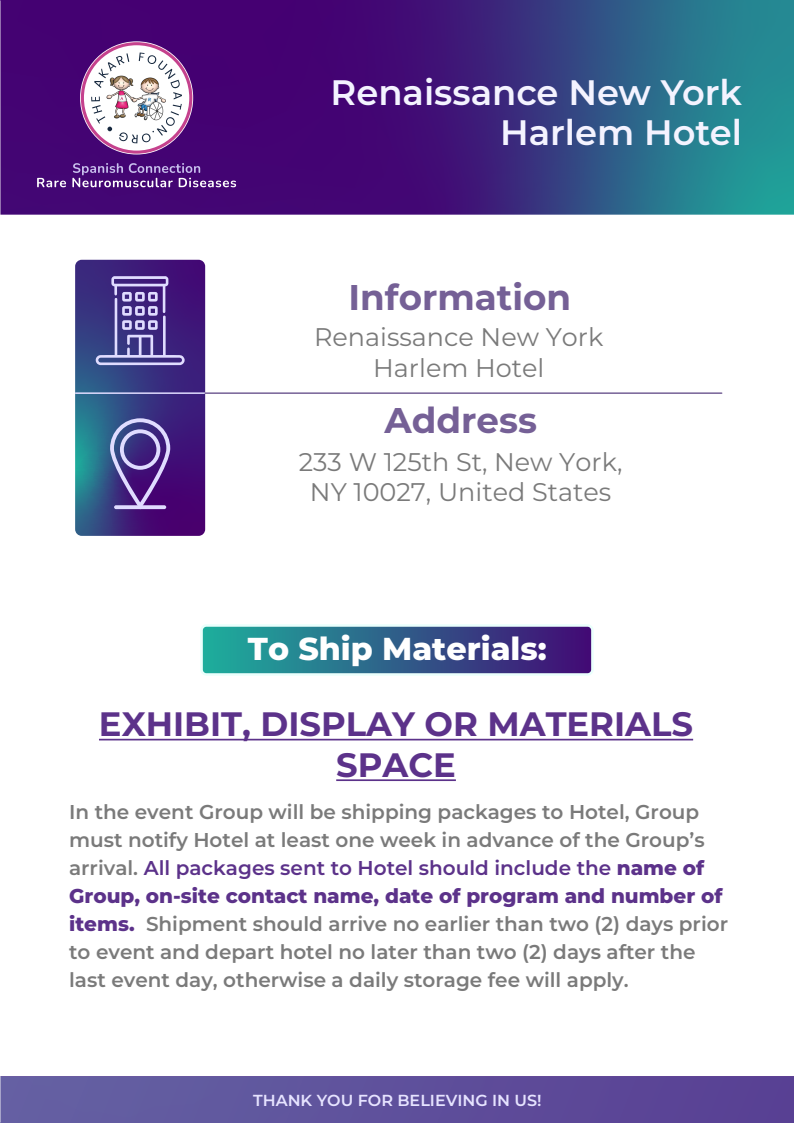
<style>
.page{position:relative;width:794px;height:1123px;background:#fff}
.page>*{position:absolute;margin:0;border:0;box-sizing:border-box;transform-origin:0 0}
.t1{font:700 35.7px "Montserrat";color:#756096}
.t2{font:600 35.3px/40px "Montserrat";color:#f4f3ff;text-align:right}
.t3{font:700 33.8px/40.6px "Montserrat";color:#5c328a;text-align:center}
.t4{font:800 31.7px "Montserrat";color:#fff}
.t5{font:25.5px/30.6px "Montserrat";color:#7a7a7a;text-align:center}
.t6{font:600 20px/28px "Montserrat";color:#7a7a7a}
.t7{font:600 16px "Montserrat";color:#e6e3ff}
.s1{color:#5c328a}
.s2{font-weight:800;color:#5c328a}
</style>
<div class="page">
<div style="left:0;top:1076px;width:794px;height:47px;background:linear-gradient(to right,#6562a3,#583f93)"></div>
<svg style="left:1px;top:0;width:792px;height:215px;background:#3a2e7d"></svg>
<svg style="left:75px;top:260px;width:130px;height:276px;background:#393680"></svg>
<svg style="left:95px;top:276px;width:90px;height:89px;background:#63539c"></svg>
<svg style="left:110px;top:418px;width:60px;height:91px;background:#67539d"></svg>
<hr style="left:75px;top:392px;width:130px;height:2px;background:#e0dcff">
<hr style="left:205px;top:392px;width:517px;height:2px;background:#756096">
<hr style="left:0;top:1076px;width:1px;height:47px;background:#a7a4ca">
<hr style="left:0;top:0;width:1px;height:215px;background:#9470af">
<svg style="left:81px;top:42px;width:111px;height:112px"></svg>
<img style="left:97px;top:73px;width:48px;height:47px">
<img style="left:126px;top:75px;width:47px;height:47px">
<svg style="left:37px;top:178px;width:29px;height:9px"></svg>
<svg style="left:72px;top:163px;width:164px;height:24px;background:#683791"></svg>
<svg style="left:204px;top:628px;width:386px;height:44px;background:#2f5d88"></svg>
<div style="left:200px;top:624px;width:394px;height:52px;border:3px solid #eafffc;border-radius:5px"></div>
<hr style="left:99px;top:739px;width:594px;height:1px;background:#5c328a">
<hr style="left:336px;top:779px;width:120px;height:2px;background:#5c328a">
<hr style="left:793px;top:1076px;width:1px;height:47px;background:#584093">
<svg style="left:793px;top:0;width:1px;height:215px"></svg>
<h2 class="t2" style="left:331px;top:71px;width:413px">Renaissance New York<br>Harlem Hotel</h2>
<h1 class="t1" style="left:349px;top:271px;width:224px">Information</h1>
<p class="t5" style="left:314px;top:321px;width:291px">Renaissance New York<br>Harlem Hotel</p>
<h1 class="t1" style="left:384px;top:395px;width:154px">Address</h1>
<p class="t5" style="left:299px;top:445px;width:325px">233 W 125th St, New York,<br>NY 10027, United States</p>
<h3 class="t4" style="left:248px;top:625px;width:300px">To Ship Materials:</h3>
<h3 class="t3" style="left:99px;top:702px;width:596px">EXHIBIT, DISPLAY OR MATERIALS<br>SPACE</h3>
<p class="t6" style="left:69px;top:797px;width:661px">In the event Group will be shipping packages to Hotel, Group must notify Hotel at least one week in advance of the Group’s arrival. <span class="s1">All packages sent to Hotel should include the</span> <span class="s2">name of Group, on-site contact name, date of program and number of items.</span> Shipment should arrive no earlier than two (2) days prior to event and depart hotel no later than two (2) days after the last event day, otherwise a daily storage fee will apply.</p>
<p class="t7" style="left:253px;top:1089px;width:290px">THANK YOU FOR BELIEVING IN US!</p>
</div>
